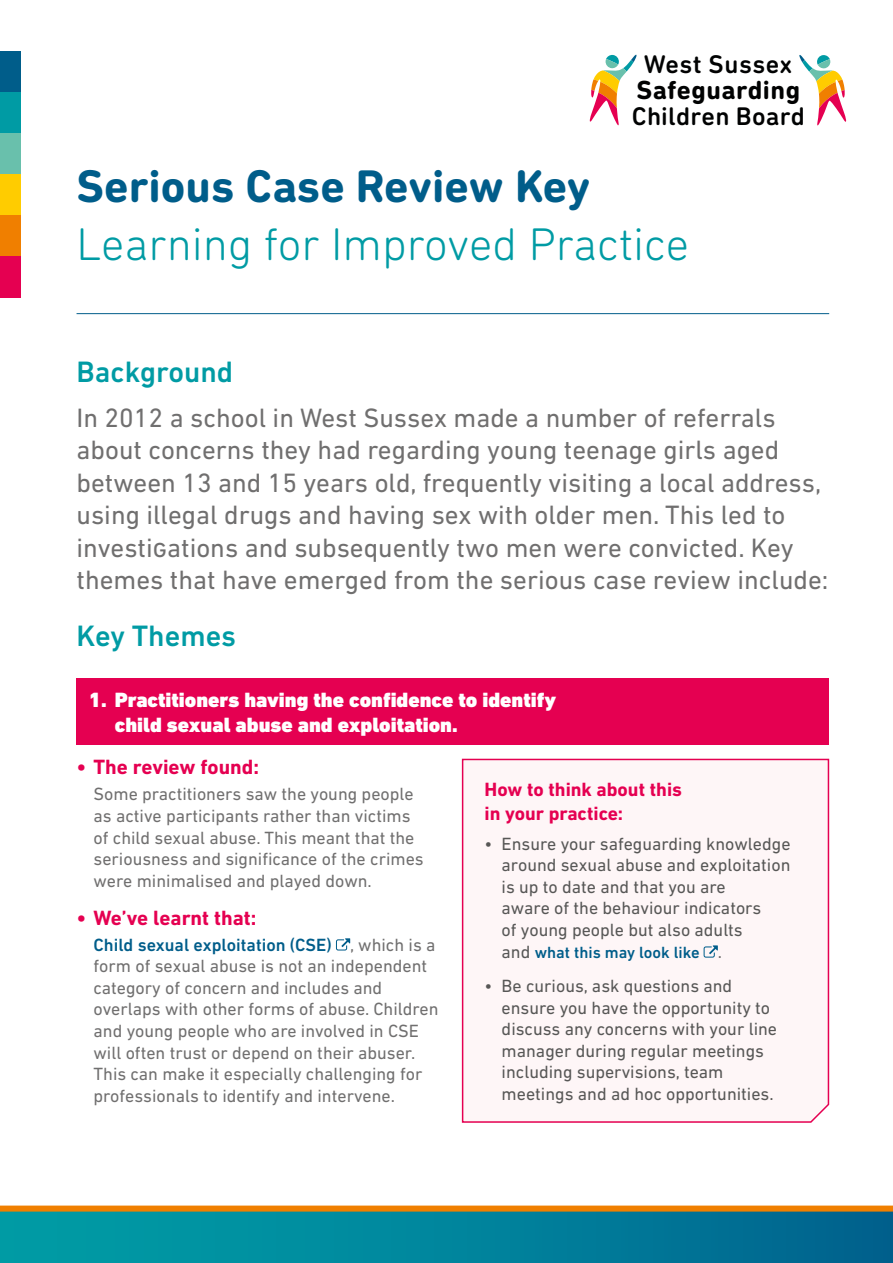
<style>
.page{position:relative;width:893px;height:1263px;background:#fff}
.page>*{position:absolute;margin:0;border:0;box-sizing:border-box;transform-origin:0 0}
.t1{font:300 46.5px "DIN Next Rounded LT Pro";color:#009ba4}
.t2{font:700 46.5px "DIN Next Rounded LT Pro";color:#005d8a}
.t3{font:500 30px "DIN Next LT Pro";color:#009ba4}
.t4{font:27px/32.4px "DIN Next LT Pro";color:#706f6f}
.t5{font:700 26.55px "DIN Next Rounded LT Pro";letter-spacing:.02em;color:#010202}
.t6{font:500 25.95px "DIN Next Rounded LT Pro";letter-spacing:.02em;color:#010202}
.t7{font:900 21px/25.2px "DIN Next LT Pro";color:#fff}
.t8{font:700 21px "DIN Next LT Pro";color:#e50051}
.t9{font:700 19.5px/23.4px "DIN Next LT Pro";color:#e50051}
.t10{font:18px/21.6px "DIN Next LT Pro";color:#706f6f}
.t11{font:18px/21.6px "DIN Next LT Pro";color:#575756}
.t12{font:500 16.5px "DIN Next LT Pro";color:#005d8a}
.s1{font-weight:500;color:#005d8a}
.s2{font-weight:400;font-size:18px;color:#575756}
.s3{font-weight:400;font-size:18px;color:#706f6f}
</style>
<div class="page">
<div style="left:77px;top:678px;width:752px;height:67px;background:#e50051"></div>
<svg style="left:336px;top:938px;width:14px;height:12px"></svg>
<div style="left:0;top:51px;width:20px;height:41px;background:#005d8a"></div>
<div style="left:0;top:92px;width:20px;height:41px;background:#009ba4"></div>
<div style="left:0;top:133px;width:20px;height:41px;background:#69c0ac"></div>
<div style="left:0;top:174px;width:20px;height:41px;background:#fc0"></div>
<div style="left:0;top:215px;width:20px;height:42px;background:#f07f00"></div>
<div style="left:0;top:257px;width:20px;height:41px;background:#e50051"></div>
<hr style="left:77px;top:313px;width:752px;height:1px;background:#005d8a">
<div style="left:0;top:1211px;width:893px;height:52px;background:linear-gradient(to right,#00a1a7,#00648f)"></div>
<div style="left:0;top:1205px;width:893px;height:6px;background:#f07f00"></div>
<svg style="left:589px;top:54px;width:48px;height:72px"></svg>
<svg style="left:799px;top:55px;width:48px;height:71px"></svg>
<div style="left:461px;top:758px;width:369px;height:365px;background:#fef6f7"></div>
<p class="t6" style="left:644px;top:49px;width:150px">West Sussex</p>
<p class="t5" style="left:636px;top:74px;width:165px">Safeguarding</p>
<p class="t6" style="left:632px;top:101px;width:174px">Children Board</p>
<p class="t2" style="left:77px;top:159px;width:515px">Serious Case Review Key</p>
<p class="t1" style="left:77px;top:218px;width:614px">Learning for Improved Practice</p>
<p class="t3" style="left:77px;top:354px;width:158px">Background</p>
<p class="t4" style="left:77px;top:401px;width:753px">In 2012 a school in West Sussex made a number of referrals about concerns they had regarding young teenage girls aged between 13 and 15 years old, frequently visiting a local address, using illegal drugs and having sex with older men. This led to investiGations and subsequently two men were convicted. Key themes that have emerged from the serious case review include:</p>
<p class="t3" style="left:77px;top:619px;width:161px">Key Themes</p>
<p class="t7" style="left:115px;top:687px;width:443px;text-indent:-26px">1. Practitioners having the confidence to identify child sexual abuse and exploitation.</p>
<p class="t8" style="left:77px;top:755px;width:184px">• The review found:</p>
<p class="t10" style="left:94px;top:783px;width:332px">Some practitioners saw the young people as active participants rather than victims of child sexual abuse. This meant that the seriousness and significance of the crimes were minimalised and played down.</p>
<p class="t8" style="left:77px;top:905px;width:181px">• We’ve learnt that:</p>
<p class="t10" style="left:94px;top:933px;width:347px"><span class="s1">Child sexual exploitation (CSE)</span> , which is a form of sexual abuse is not an independent category of concern and includes and overlaps with other forms of abuse. Children and young people who are involved in CSE will often trust or depend on their abuser.<br>This can make it especially challenging for professionals to identify and intervene.</p>
<p class="t9" style="left:485px;top:778px;width:199px">How to think about this in your practice:</p>
<p class="t11" style="left:502px;top:832px;width:290px;text-indent:-17px">• Ensure your safeguarding knowledge around sexual abuse and exploitation is up to date and that you are<br>aware of the behaviour indicators<br>of young people but also adults</p>
<p class="t12" style="left:502px;top:942px;width:222px"><span class="s2">and</span> what this may look like <span class="s3">.</span></p>
<p class="t11" style="left:502px;top:975px;width:277px;text-indent:-17px">• Be curious, ask questions and ensure you have the opportunity to discuss any concerns with your line manager during regular meetings including supervisions, team meetings and ad hoc opportunities.</p>
</div>
